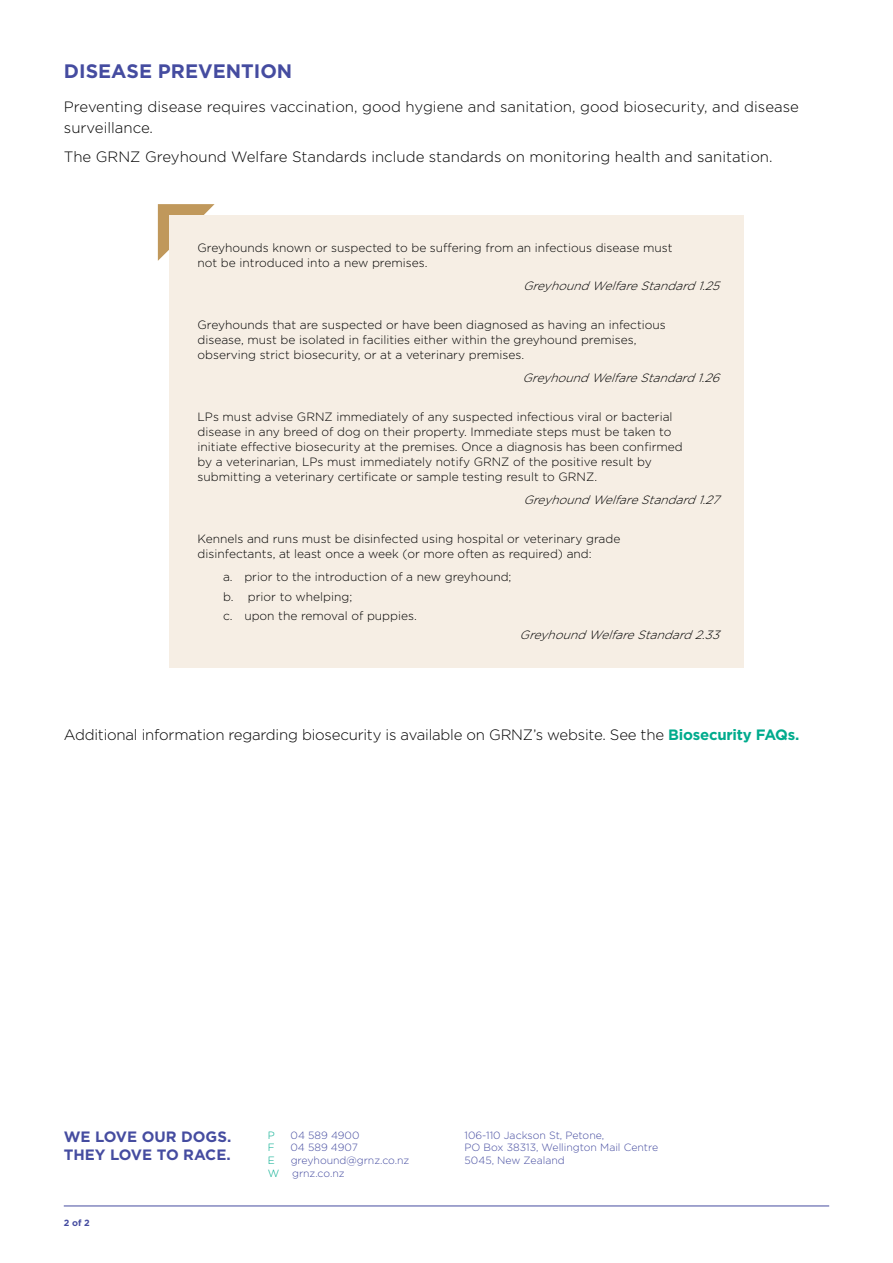
<style>
.page{position:relative;width:893px;height:1263px;background:#fff}
.page>*{position:absolute;margin:0;border:0;box-sizing:border-box;transform-origin:0 0}
.t1{font:700 19.5px "Gotham";color:#454ca0}
.t2{font:300 15px/21px "Gotham";color:#000}
.t3{font:700 15px/18px "Gotham";color:#454ca0}
.t4{font:300 12px/15px "Gotham";color:#000}
.t5{font:italic 300 12px "Gotham";color:#000}
.t6{font:300 10.5px/12.6px "Gotham";color:#454ca0}
.t7{font:300 10.5px "Gotham";color:#00ab8d}
.t8{font:700 9px "Gotham";color:#454ca0}
.s1{font-weight:700;color:#00ab8d}
.s2{color:#00ab8d}
</style>
<div class="page">
<hr style="left:64px;top:1205px;width:765px;height:1px;background:#454ca0">
<svg style="left:158px;top:204px;width:57px;height:57px"></svg>
<div style="left:169px;top:215px;width:574px;height:453px;background:#f6eee4"></div>
<h1 class="t1" style="left:64px;top:60px;width:230px">DISEASE PREVENTION</h1>
<p class="t2" style="left:64px;top:96px;width:736px">Preventing disease requires vaccination, good hygiene and sanitation, good biosecurity, and disease surveillance.</p>
<p class="t2" style="left:64px;top:146px;width:710px">The GRNZ Greyhound Welfare Standards include standards on monitoring health and sanitation.</p>
<p class="t4" style="left:198px;top:240px;width:476px">Greyhounds known or suspected to be suffering from an infectious disease must not be introduced into a new premises.</p>
<p class="t5" style="left:523px;top:280px;width:202px">GreyhoundWelfareStandard1.25</p>
<p class="t4" style="left:198px;top:317px;width:470px">Greyhounds that are suspected or have been diagnosed as having an infectious disease, must be isolated in facilities either within the greyhound premises, observing strict biosecurity, or at a veterinary premises.</p>
<p class="t5" style="left:523px;top:372px;width:203px">GreyhoundWelfareStandard1.26</p>
<p class="t4" style="left:198px;top:409px;width:487px">LPs must advise GRNZ immediately of any suspected infectious viral or bacterial disease in any breed of dog on their property. Immediate steps must be taken to initiate effective biosecurity at the premises. Once a diagnosis has been confirmed by a veterinarian, LPs must immediately notify GRNZ of the positive result by submitting a veterinary certificate or sample testing result to GRNZ.</p>
<p class="t5" style="left:523px;top:494px;width:202px">GreyhoundWelfareStandard1.27</p>
<p class="t4" style="left:198px;top:531px;width:424px">Kennels and runs must be disinfected using hospital or veterinary grade disinfectants, at least once a week (or more often as required) and:</p>
<p class="t4" style="left:223px;top:567px;width:290px;line-height:19.2px">a. prior to the introduction of a new greyhound; b. prior to whelping;<br>c. upon the removal of puppies.</p>
<p class="t5" style="left:520px;top:628px;width:206px">GreyhoundWelfareStandard2.33</p>
<p class="t2" style="left:64px;top:724px;width:737px">Additional information regarding biosecurity is available on GRNZ’s website. See the <span class="s1">Biosecurity FAQs.</span></p>
<p class="t3" style="left:64px;top:1127px;width:169px">WE LOVE OUR DOGS.<br>THEY LOVE TO RACE.</p>
<p class="t7" style="left:268px;top:1129px;width:9px">P</p>
<p class="t6" style="left:291px;top:1129px;width:70px">04 589 4900</p>
<p class="t7" style="left:268px;top:1142px;width:8px">F</p>
<p class="t6" style="left:291px;top:1141px;width:69px">04 589 4907</p>
<p class="t7" style="left:268px;top:1154px;width:9px">E</p>
<p class="t6" style="left:268px;top:1154px;width:143px;text-indent:23px">greyhound@grnz.co.nz<br><span class="s2">W</span> grnz.co.nz</p>
<p class="t8" style="left:64px;top:1218px;width:28px">2 of 2</p>
<p class="t6" style="left:465px;top:1129px;width:195px">106-110 Jackson St, Petone,<br>PO Box 38313, Wellington Mail Centre<br>5045, New Zealand</p>
</div>
